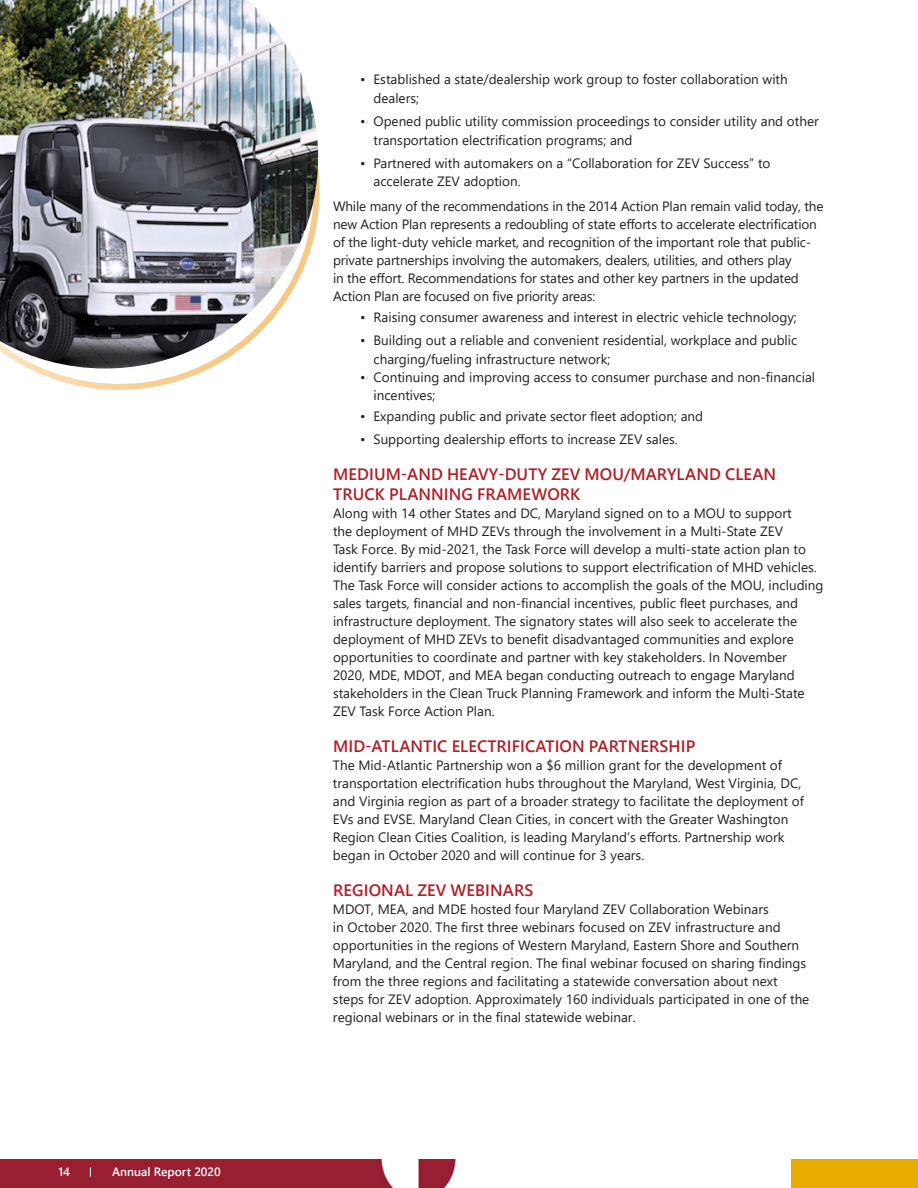
<style>
.page{position:relative;width:918px;height:1188px;background:#fff}
.page>*{position:absolute;margin:0;border:0;box-sizing:border-box;transform-origin:0 0}
.Third_Header{font:600 16.5px/19.5px "Segoe UI";letter-spacing:.005em;color:#b21f27}
.Table_Text_copy{font:13.5px/18px "Segoe UI";color:#231f20}
.t1{font:600 12px "Segoe UI";color:#fff}
</style>
<div class="page">
<img style="left:0;top:1159px;width:918px;height:29px">
<svg style="left:30px;top:151px;width:290px;height:239px"></svg>
<img style="left:0;top:0;width:318px;height:369px">
<p class="t1" style="left:58px;top:1161px;width:13px">14</p>
<p class="t1" style="left:112px;top:1161px;width:110px">Annual Report 2020</p>
<p class="Table_Text_copy" style="left:374px;top:69px;width:416px;line-height:18.8px;text-indent:-14px">• Established a state/dealership work group to foster collaboration with dealers;</p>
<p class="Table_Text_copy" style="left:374px;top:111px;width:447px;line-height:18.8px;text-indent:-14px">• Opened public utility commission proceedings to consider utility and other transportation electrification programs; and</p>
<p class="Table_Text_copy" style="left:374px;top:152px;width:398px;line-height:18.8px;text-indent:-14px">• Partnered with automakers on a “Collaboration for ZEV Success” to accelerate ZEV adoption.</p>
<p class="Table_Text_copy" style="left:333px;top:196px;width:492px">While many of the recommendations in the 2014 Action Plan remain valid today, the new Action Plan represents a redoubling of state efforts to accelerate electrification of the light-duty vehicle market, and recognition of the important role that public&shy;private partnerships involving the automakers, dealers, utilities, and others play<br>in the effort. Recommendations for states and other key partners in the updated Action Plan are focused on five priority areas:</p>
<p class="Table_Text_copy" style="left:360px;top:307px;width:438px">• Raising consumer awareness and interest in electric vehicle technology;</p>
<p class="Table_Text_copy" style="left:374px;top:330px;width:425px;line-height:18.8px;text-indent:-14px">• Building out a reliable and convenient residential, workplace and public charging/fueling infrastructure network;</p>
<p class="Table_Text_copy" style="left:374px;top:367px;width:443px;text-indent:-14px">• Continuing and improving access to consumer purchase and non-financial incentives;</p>
<p class="Table_Text_copy" style="left:360px;top:406px;width:345px">• Expanding public and private sector fleet adoption; and</p>
<p class="Table_Text_copy" style="left:360px;top:429px;width:319px">• Supporting dealership efforts to increase ZEV sales.</p>
<p class="Third_Header" style="left:333px;top:463px;width:444px">MEDIUM-AND HEAVY-DUTY ZEV MOU/MARYLAND CLEAN<br>TRUCK PLANNING FRAMEWORK</p>
<p class="Table_Text_copy" style="left:333px;top:503px;width:492px">Along with 14 other States and DC, Maryland signed on to a MOU to support<br>the deployment of MHD ZEVs through the involvement in a Multi-State ZEV<br>Task Force. By mid-2021, the Task Force will develop a multi-state action plan to identify barriers and propose solutions to support electrification of MHD vehicles.<br>The Task Force will consider actions to accomplish the goals of the MOU, including sales targets, financial and non-financial incentives, public fleet purchases, and infrastructure deployment. The signatory states will also seek to accelerate the deployment of MHD ZEVs to benefit disadvantaged communities and explore opportunities to coordinate and partner with key stakeholders. In November<br>2020, MDE, MDOT, and MEA began conducting outreach to engage Maryland stakeholders in the Clean Truck Planning Framework and inform the Multi-State ZEV Task Force Action Plan.</p>
<p class="Third_Header" style="left:333px;top:735px;width:364px">MID-ATLANTIC ELECTRIFICATION PARTNERSHIP</p>
<p class="Table_Text_copy" style="left:333px;top:755px;width:472px">The Mid-Atlantic Partnership won a $6 million grant for the development of transportation electrification hubs throughout the Maryland, West Virginia, DC, and Virginia region as part of a broader strategy to facilitate the deployment of EVs and EVSE. Maryland Clean Cities, in concert with the Greater Washington Region Clean Cities Coalition, is leading Maryland’s efforts. Partnership work began in October 2020 and will continue for 3 years.</p>
<p class="Third_Header" style="left:333px;top:879px;width:202px">REGIONAL ZEV WEBINARS</p>
<p class="Table_Text_copy" style="left:333px;top:899px;width:478px">MDOT, MEA, and MDE hosted four Maryland ZEV Collaboration Webinars<br>in October 2020. The first three webinars focused on ZEV infrastructure and opportunities in the regions of Western Maryland, Eastern Shore and Southern Maryland, and the Central region. The final webinar focused on sharing findings from the three regions and facilitating a statewide conversation about next steps for ZEV adoption. Approximately 160 individuals participated in one of the regional webinars or in the final statewide webinar.</p>
</div>
